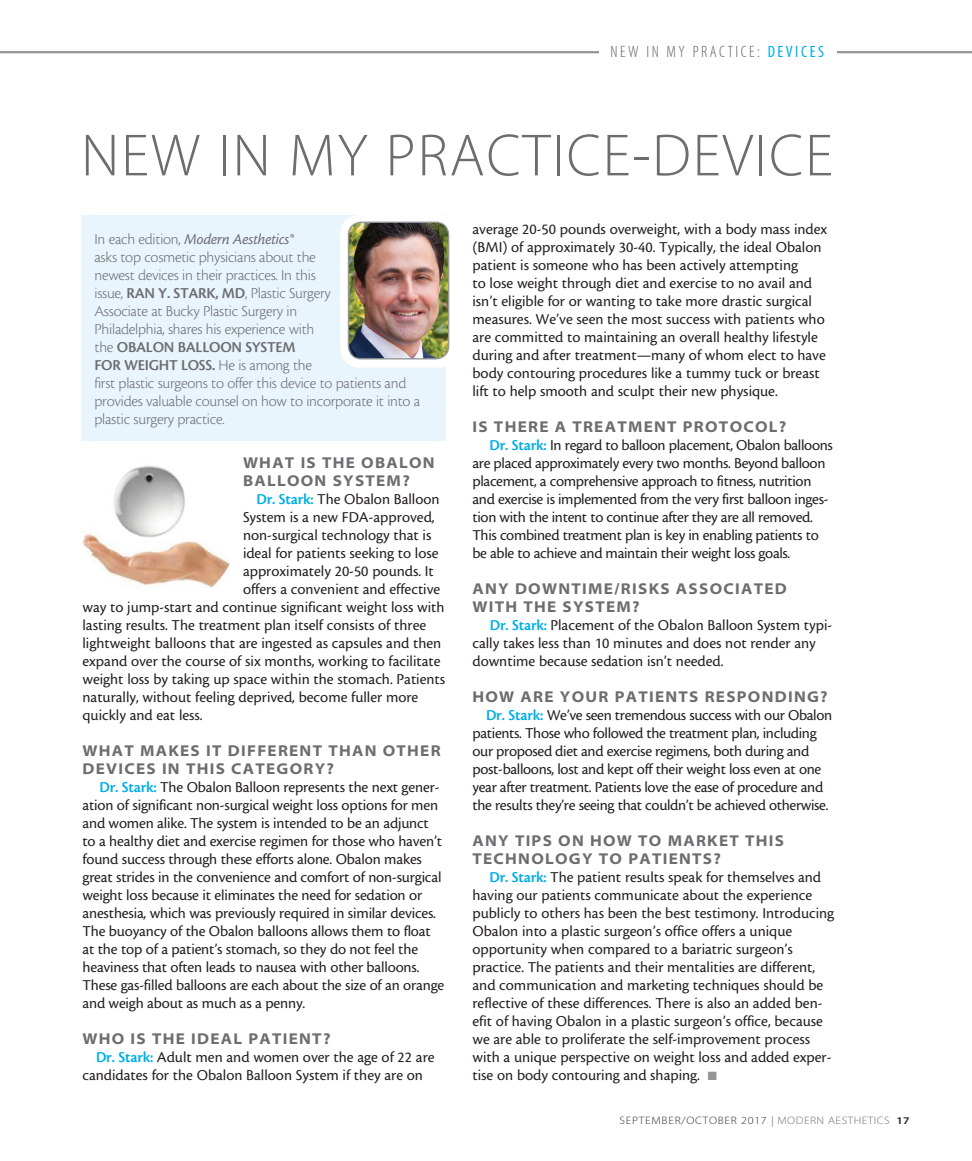
<style>
.page{position:relative;width:972px;height:1161px;background:#fff}
.page>*{position:absolute;margin:0;border:0;box-sizing:border-box;transform-origin:0 0}
.headline{font:60px "Myriad MM 215 600";letter-spacing:.03em;color:#6c6d70}
.t1{font:16.5px "Myriad MM 215 300";letter-spacing:.15em;color:#636366}
.body{font:15.75px/18px "Cronos MM 408 10";color:#231f20}
.body-2{font:15.75px/18px "Cronos MM 408 10";letter-spacing:-.02em;color:#231f20}
.body-3{font:15.75px/18px "Cronos MM 250 10";letter-spacing:-.015em;color:#6c6d70}
.subhead{font:15.75px/18px "Myriad MM 700 700";letter-spacing:.08em;color:#6c6d70}
.t2{font:10.8px "Myriad MM 215 600";letter-spacing:.06em;color:#312f30;scale:1.11 1}
.s1{font-family:"Myriad MM 400 300";color:#00aee7}
.s2{font-family:"Cronos MM It 408 10"}
.s3{font-family:"Cronos MM 574 10"}
.s4{font-family:"Cronos MM 574 10";color:#00aee7}
.s5{color:#939598}
.s6{font-family:"Myriad MM 400 600";color:#939598}
.s7{color:#6c6d70}
.s8{font-family:"Myriad MM 565 600";font-size:10.2px;color:#231f20}
</style>
<div class="page">
<hr style="left:0;top:51px;width:972px;height:2px;background:#939598">
<div style="left:600px;top:36px;width:237px;height:20px;background:#fff"></div>
<div style="left:81px;top:215px;width:365px;height:225px;background:#e9f5fc"></div>
<div style="left:340px;top:215px;width:119px;height:153px;background:#fff;border-radius:20px"></div>
<img style="left:348px;top:222px;width:101px;height:137px">
<div style="left:348px;top:222px;width:101px;height:137px;border:1px solid #939598;border-radius:13px"></div>
<img style="left:82px;top:466px;width:148px;height:122px">
<p class="t1" style="left:611px;top:44px;width:215px">NEW IN MY PRACTICE: <span class="s1">DEVICES</span></p>
<p class="headline" style="left:81px;top:126px;width:753px">NEW IN MY PRACTICE-DEVICE</p>
<p class="body-3" style="left:94px;top:230px;width:327px">In each edition, <span class="s2">Modern Aesthetics®<br></span>asks top cosmetic physicians about the<br>newest devices in their practices. In this<br>issue, <span class="s3">RAN Y. STARK, MD</span>, Plastic Surgery<br>Associate at Bucky Plastic Surgery in<br>Philadelphia, shares his experience with<br>the <span class="s3">OBALON BALLOON SYSTEM<br>FOR WEIGHT LOSS.</span> He is among the<br>first plastic surgeons to offer this device to patients and provides valuable counsel on how to incorporate it into a plastic surgery practice.</p>
<p class="subhead" style="left:243px;top:455px;width:193px">WHAT IS THE OBALON<br>BALLOON SYSTEM?</p>
<p class="body" style="left:256px;top:490px;width:185px"><span class="s4">Dr. Stark:</span> The Obalon Balloon</p>
<p class="body" style="left:243px;top:508px;width:193px">System is a new FDA-approved,</p>
<p class="body" style="left:243px;top:526px;width:190px">non-surgical technology that is</p>
<p class="body" style="left:243px;top:544px;width:197px">ideal for patients seeking to lose</p>
<p class="body" style="left:243px;top:562px;width:192px">approximately 20-50 pounds. It</p>
<p class="body" style="left:243px;top:580px;width:199px">offers a convenient and effective</p>
<p class="body" style="left:82px;top:598px;width:364px">way to jump-start and continue significant weight loss with</p>
<p class="body" style="left:82px;top:616px;width:345px">lasting results. The treatment plan itself consists of three</p>
<p class="body" style="left:82px;top:634px;width:360px">lightweight balloons that are ingested as capsules and then</p>
<p class="body" style="left:82px;top:652px;width:360px">expand over the course of six months, working to facilitate</p>
<p class="body" style="left:82px;top:670px;width:364px">weight loss by taking up space within the stomach. Patients</p>
<p class="body" style="left:82px;top:688px;width:337px">naturally, without feeling deprived, become fuller more</p>
<p class="body" style="left:82px;top:706px;width:122px">quickly and eat less.</p>
<p class="subhead" style="left:82px;top:743px;width:360px">WHAT MAKES IT DIFFERENT THAN OTHER<br>DEVICES IN THIS CATEGORY?</p>
<p class="body" style="left:82px;top:778px;width:363px;text-indent:17px"><span class="s4">Dr. Stark:</span> The Obalon Balloon represents the next gener&shy;ation of significant non-surgical weight loss options for men and women alike. The system is intended to be an adjunct to a healthy diet and exercise regimen for those who haven’t found success through these efforts alone. Obalon makes great strides in the convenience and comfort of non-surgical weight loss because it eliminates the need for sedation or anesthesia, which was previously required in similar devices.<br>The buoyancy of the Obalon balloons allows them to float at the top of a patient’s stomach, so they do not feel the heaviness that often leads to nausea with other balloons.<br>These gas-filled balloons are each about the size of an orange and weigh about as much as a penny.</p>
<p class="subhead" style="left:82px;top:1031px;width:250px">WHO IS THE IDEAL PATIENT?</p>
<p class="body" style="left:82px;top:1048px;width:354px;text-indent:14px"><span class="s4">Dr. Stark:</span> Adult men and women over the age of 22 are candidates for the Obalon Balloon System if they are on</p>
<p class="body" style="left:472px;top:220px;width:356px">average 20-50 pounds overweight, with a body mass index (BMI) of approximately 30-40. Typically, the ideal Obalon patient is someone who has been actively attempting<br>to lose weight through diet and exercise to no avail and isn’t eligible for or wanting to take more drastic surgical measures. We’ve seen the most success with patients who are committed to maintaining an overall healthy lifestyle during and after treatment—many of whom elect to have body contouring procedures like a tummy tuck or breast lift to help smooth and sculpt their new physique.</p>
<p class="subhead" style="left:472px;top:419px;width:316px">IS THERE A TREATMENT PROTOCOL?</p>
<p class="body-2" style="left:472px;top:436px;width:362px;text-indent:17px"><span class="s4">Dr. Stark:</span> In regard to balloon placement, Obalon balloons are placed approximately every two months. Beyond balloon placement, a comprehensive approach to fitness, nutrition and exercise is implemented from the very first balloon inges&shy;tion with the intent to continue after they are all removed.<br>This combined treatment plan is key in enabling patients to be able to achieve and maintain their weight loss goals.</p>
<p class="subhead" style="left:472px;top:581px;width:316px">ANY DOWNTIME/RISKS ASSOCIATED<br>WITH THE SYSTEM?</p>
<p class="body" style="left:472px;top:616px;width:361px;text-indent:17px"><span class="s4">Dr. Stark:</span> Placement of the Obalon Balloon System typi&shy;cally takes less than 10 minutes and does not render any downtime because sedation isn’t needed.</p>
<p class="subhead" style="left:472px;top:689px;width:357px">HOW ARE YOUR PATIENTS RESPONDING?</p>
<p class="body-2" style="left:472px;top:706px;width:361px;text-indent:14px"><span class="s4">Dr. Stark:</span> We’ve seen tremendous success with our Obalon patients. Those who followed the treatment plan, including our proposed diet and exercise regimens, both during and post-balloons, lost and kept off their weight loss even at one year after treatment. Patients love the ease of procedure and the results they’re seeing that couldn’t be achieved otherwise.</p>
<p class="subhead" style="left:472px;top:833px;width:313px">ANY TIPS ON HOW TO MARKET THIS<br>TECHNOLOGY TO PATIENTS?</p>
<p class="body" style="left:472px;top:868px;width:363px;text-indent:17px"><span class="s4">Dr. Stark:</span> The patient results speak for themselves and having our patients communicate about the experience publicly to others has been the best testimony. Introducing Obalon into a plastic surgeon’s office offers a unique opportunity when compared to a bariatric surgeon’s practice. The patients and their mentalities are different, and communication and marketing techniques should be reflective of these differences. There is also an added ben&shy;efit of having Obalon in a plastic surgeon’s office, because we are able to proliferate the self-improvement process with a unique perspective on weight loss and added exper&shy;tise on body contouring and shaping. <span class="s5">■</span></p>
<p class="t2" style="left:620px;top:1115px;width:263px">SEPTEMBER/OCTOBER 2017 <span class="s6">|</span> <span class="s7">MODERN AESTHETICS</span> <span class="s8">17</span></p>
</div>
